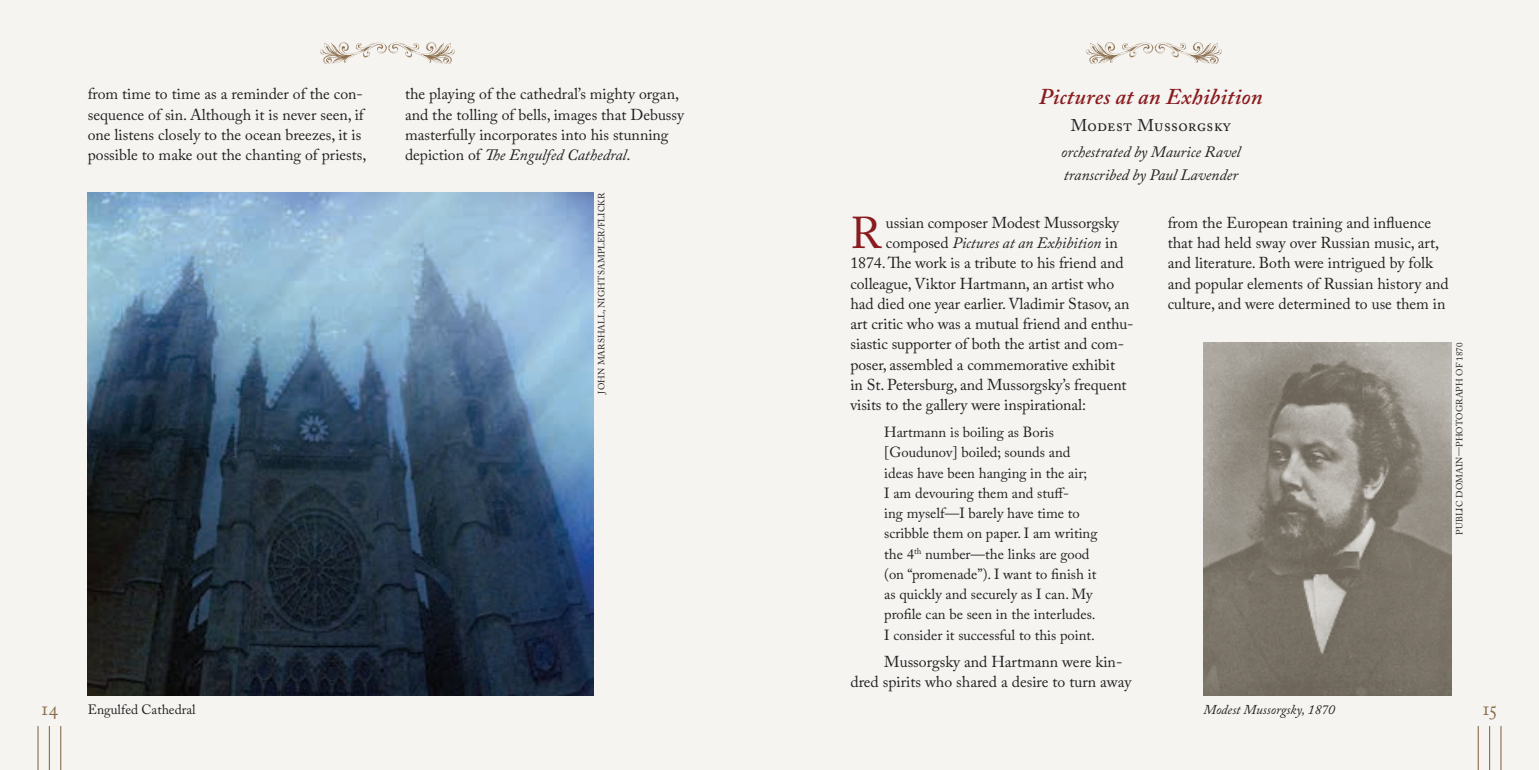
<style>
.page{position:relative;width:1539px;height:770px;background:#f5f4f1}
.page>*{position:absolute;margin:0;border:0;box-sizing:border-box;transform-origin:0 0}
.Text__first_paragrap{font:44.32px "Adobe Caslon Pro";color:#8a1b1f}
.Composition_Name{font:italic 600 22.5px "Adobe Caslon Pro";letter-spacing:.01em;color:#8a1b1f}
.t1{font:20.25px "Adobe Caslon Regular SC";color:#8b6d4c}
.Composer{font:16.88px "Adobe Caslon Regular SC";letter-spacing:.02em;color:#231f20}
.Text{font:15.75px/20.2px "Adobe Caslon Pro";color:#231f20}
.Text__first_paragrap-2{font:15.75px "Adobe Caslon Pro";letter-spacing:-.005em;color:#231f20}
.Transcribed_by{font:italic 15.75px "Adobe Caslon Pro";color:#231f20}
.Text__first_paragrap-3{font:italic 15.75px "Adobe Caslon Pro";letter-spacing:-.005em;color:#231f20}
.Text__Inset_w__space{font:14.62px/20.2px "Adobe Caslon Pro";color:#231f20}
.Photo_Caption{font:italic 13.5px "Adobe Caslon Pro";color:#231f20}
.Photo_Caption-2{font:13.5px "Adobe Caslon Pro";color:#231f20}
.Photo_Credit{font:9px "Adobe Caslon Pro";letter-spacing:.015em;color:#231f20}
.s1{font-style:italic}
.s2{font-style:normal}
</style>
<div class="page">
<hr style="left:1478px;top:726px;width:1px;height:44px;background:#8b6d4c">
<hr style="left:1489px;top:726px;width:1px;height:44px;background:#8b6d4c">
<hr style="left:1500px;top:726px;width:2px;height:44px;background:#8b6d4c">
<hr style="left:37px;top:726px;width:2px;height:44px;background:#8b6d4c">
<hr style="left:49px;top:726px;width:1px;height:44px;background:#8b6d4c">
<hr style="left:60px;top:726px;width:1px;height:44px;background:#8b6d4c">
<img style="left:1087px;top:42px;width:135px;height:22px">
<img style="left:321px;top:42px;width:134px;height:22px">
<img style="left:1203px;top:342px;width:248px;height:353px">
<img style="left:88px;top:193px;width:505px;height:502px">
<p class="Text" style="left:88px;top:84px;width:280px">from time to time as a reminder of the con&shy;sequence of sin. Although it is never seen, if one listens closely to the ocean breezes, it is possible to make out the chanting of priests,</p>
<p class="Text" style="left:405px;top:84px;width:281px">the playing of the cathedral’s mighty organ, and the tolling of bells, images that Debussy masterfully incorporates into his stunning depiction of <span class="s1">The Engulfed Cathedral</span>.</p>
<p class="Composition_Name" style="left:1039px;top:83px;width:225px">Pictures at an Exhibition</p>
<p class="Composer" style="left:1071px;top:116px;width:162px">Modest Mussorgsky</p>
<p class="Transcribed_by" style="left:1061px;top:142px;width:181px">orchestrated by Maurice Ravel</p>
<p class="Transcribed_by" style="left:1064px;top:166px;width:176px">transcribed by Paul Lavender</p>
<p class="Photo_Credit" style="left:596px;top:393px;width:202px;rotate:-90deg">JOHN MARSHALL, NIGHTSAMPLER/FLICKR</p>
<p class="Text__first_paragrap" style="left:850px;top:207px;width:32px">R</p>
<p class="Text__first_paragrap-2" style="left:886px;top:213px;width:235px">ussian composer Modest Mussorgsky</p>
<p class="Text__first_paragrap-3" style="left:886px;top:233px;width:233px"><span class="s2">composed</span> Pictures at an Exhibition <span class="s2">in</span></p>
<p class="Text__first_paragrap-2" style="left:850px;top:253px;width:275px">1874. The work is a tribute to his friend and</p>
<p class="Text__first_paragrap-2" style="left:850px;top:274px;width:265px">colleague, Viktor Hartmann, an artist who</p>
<p class="Text__first_paragrap-2" style="left:850px;top:294px;width:280px">had died one year earlier. Vladimir Stasov, an</p>
<p class="Text__first_paragrap-2" style="left:850px;top:314px;width:285px">art critic who was a mutual friend and enthu-</p>
<p class="Text__first_paragrap-2" style="left:850px;top:334px;width:275px">siastic supporter of both the artist and com-</p>
<p class="Text__first_paragrap-2" style="left:850px;top:355px;width:266px">poser, assembled a commemorative exhibit</p>
<p class="Text__first_paragrap-2" style="left:850px;top:375px;width:278px">in St. Petersburg, and Mussorgsky’s frequent</p>
<p class="Text__first_paragrap-2" style="left:850px;top:395px;width:237px">visits to the gallery were inspirational:</p>
<p class="Text__Inset_w__space" style="left:884px;top:422px;width:215px">Hartmann is boiling as Boris [Goudunov] boiled; sounds and ideas have been hanging in the air;<br>I am devouring them and stuff-<br>ing myself—I barely have time to scribble them on paper. I am writing the 4<sup>th</sup> number—the links are good (on “promenade”). I want to finish it as quickly and securely as I can. My profile can be seen in the interludes.<br>I consider it successful to this point.</p>
<p class="Text" style="left:850px;top:651px;width:282px;text-indent:34px">Mussorgsky and Hartmann were kin&shy;dred spirits who shared a desire to turn away</p>
<p class="Text" style="left:1168px;top:212px;width:282px">from the European training and influence that had held sway over Russian music, art, and literature. Both were intrigued by folk and popular elements of Russian history and culture, and were determined to use them in</p>
<p class="Photo_Credit" style="left:1454px;top:535px;width:194px;rotate:-90deg">PUBLIC DOMAIN—PHOTOGRAPH OF 1870</p>
<p class="Photo_Caption-2" style="left:88px;top:701px;width:109px">Engulfed Cathedral</p>
<p class="Photo_Caption" style="left:1203px;top:701px;width:133px">Modest Mussorgsky, 1870</p>
<p class="t1" style="left:42px;top:696px;width:18px">14</p>
<p class="t1" style="left:1483px;top:696px;width:16px">15</p>
</div>
